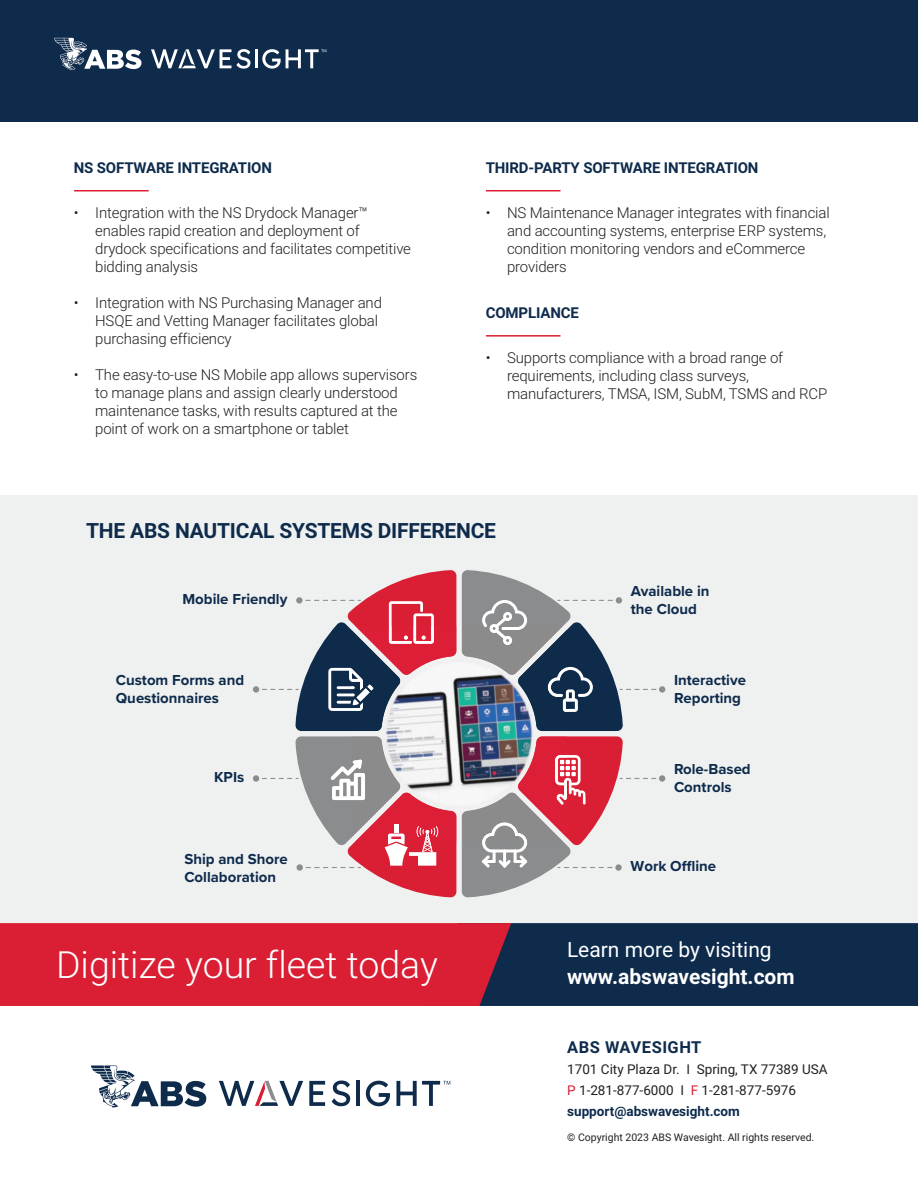
<style>
.page{position:relative;width:918px;height:1188px;background:#fff}
.page>*{position:absolute;margin:0;border:0;box-sizing:border-box;transform-origin:0 0}
.t1{font:300 37.5px "Roboto";color:#fff}
.t2{font:700 21px "Roboto";letter-spacing:-.01em;color:#0e2b4c}
.t3{font:700 21px "Roboto";color:#fff}
.t4{font:21px "Roboto";color:#fff}
.t5{font:700 16.5px "Roboto";letter-spacing:.03em;color:#0e2b4c}
.t6{font:300 15px/18px "Roboto";letter-spacing:-.01em;color:#231f20}
.t7{font:700 15px/18px "Proxima Nova";color:#0e2b4c}
.t8{font:700 15px "Roboto";letter-spacing:-.01em;color:#0e2b4c}
.t9{font:13.5px/21px "Roboto";color:#231f20}
.t10{font:10.5px "Roboto";color:#231f20}
.s1{color:#da1e33}
.s2{font-weight:700;color:#0e2b4c}
</style>
<div class="page">
<div style="left:0;top:495px;width:918px;height:442px;background:#eff0f0"></div>
<div style="left:659px;top:775px;width:6px;height:7px;background:#8a8c8e;border-radius:50%"></div>
<div style="left:659px;top:686px;width:6px;height:7px;background:#8a8c8e;border-radius:50%"></div>
<div style="left:253px;top:775px;width:6px;height:7px;background:#8a8c8e;border-radius:50%"></div>
<div style="left:253px;top:686px;width:6px;height:7px;background:#8a8c8e;border-radius:50%"></div>
<div style="left:0;top:0;width:918px;height:122px;background:#0e2b4c"></div>
<img style="left:456px;top:626px;width:6px;height:216px">
<svg style="left:462px;top:570px;width:200px;height:328px"></svg>
<svg style="left:256px;top:570px;width:200px;height:328px"></svg>
<hr style="left:74px;top:190px;width:75px;height:1px;background:#da1e33">
<hr style="left:486px;top:190px;width:75px;height:1px;background:#da1e33">
<hr style="left:486px;top:335px;width:75px;height:2px;background:#da1e33">
<svg style="left:0;top:923px;width:918px;height:83px;background:#7c243e"></svg>
<svg style="left:309px;top:1081px;width:16px;height:25px"></svg>
<svg style="left:332px;top:1081px;width:18px;height:25px"></svg>
<svg style="left:366px;top:1081px;width:24px;height:25px"></svg>
<svg style="left:396px;top:1081px;width:54px;height:25px"></svg>
<hr style="left:356px;top:1081px;width:4px;height:25px;background:#0e2b4c">
<svg style="left:219px;top:1081px;width:84px;height:25px"></svg>
<svg style="left:91px;top:1065px;width:115px;height:43px"></svg>
<svg style="left:262px;top:49px;width:64px;height:20px"></svg>
<hr style="left:255px;top:49px;width:3px;height:19px;background:#fff">
<svg style="left:151px;top:49px;width:99px;height:20px"></svg>
<svg style="left:54px;top:38px;width:87px;height:32px"></svg>
<p class="t8" style="left:74px;top:159px;width:200px">NS SOFTWARE INTEGRATION</p>
<p class="t6" style="left:95px;top:205px;width:317px;text-indent:-21px">• Integration with the NS Drydock Manager™ enables rapid creation and deployment of drydock specifications and facilitates competitive bidding analysis</p>
<p class="t6" style="left:95px;top:295px;width:288px;text-indent:-21px">• Integration with NS Purchasing Manager and<br>HSQE and Vetting Manager facilitates global purchasing efficiency</p>
<p class="t6" style="left:95px;top:367px;width:324px;text-indent:-21px">• The easy-to-use NS Mobile app allows supervisors to manage plans and assign clearly understood maintenance tasks, with results captured at the point of work on a smartphone or tablet</p>
<p class="t8" style="left:486px;top:159px;width:274px">THIRD-PARTY SOFTWARE INTEGRATION</p>
<p class="t6" style="left:507px;top:205px;width:324px;text-indent:-21px">• NS Maintenance Manager integrates with financial and accounting systems, enterprise ERP systems, condition monitoring vendors and eCommerce providers</p>
<p class="t8" style="left:486px;top:304px;width:95px">COMPLIANCE</p>
<p class="t6" style="left:507px;top:350px;width:322px;text-indent:-21px">• Supports compliance with a broad range of requirements, including class surveys, manufacturers, TMSA, ISM, SubM, TSMS and RCP</p>
<h2 class="t2" style="left:86px;top:519px;width:412px">THE ABS NAUTICAL SYSTEMS DIFFERENCE</h2>
<p class="t7" style="left:182px;top:591px;width:106px">Mobile Friendly</p>
<p class="t7" style="left:631px;top:584px;width:80px">Available in the Cloud</p>
<p class="t7" style="left:116px;top:673px;width:130px">Custom Forms and<br>Questionnaires</p>
<p class="t7" style="left:674px;top:673px;width:74px">Interactive<br>Reporting</p>
<p class="t7" style="left:214px;top:769px;width:32px">KPIs</p>
<p class="t7" style="left:184px;top:851px;width:105px">Ship and Shore<br>Collaboration</p>
<p class="t7" style="left:674px;top:762px;width:78px">Role-Based<br>Controls</p>
<p class="t7" style="left:631px;top:858px;width:87px">Work Offline</p>
<h1 class="t1" style="left:56px;top:950px;width:383px">Digitize your fleet today</h1>
<h2 class="t4" style="left:567px;top:941px;width:206px">Learn more by visiting</h2>
<h2 class="t3" style="left:567px;top:965px;width:229px">www.abswavesight.com</h2>
<p class="t5" style="left:567px;top:1037px;width:136px">ABS WAVESIGHT</p>
<p class="t9" style="left:567px;top:1059px;width:262px">1701 City Plaza Dr. I Spring, TX 77389 USA<br><span class="s1">P</span> 1-281-877-6000 I <span class="s1">F</span> 1-281-877-5976 <span class="s2">support@abswavesight.com</span></p>
<p class="t10" style="left:567px;top:1134px;width:249px">© Copyright 2023 ABS Wavesight. All rights reserved.</p>
</div>
